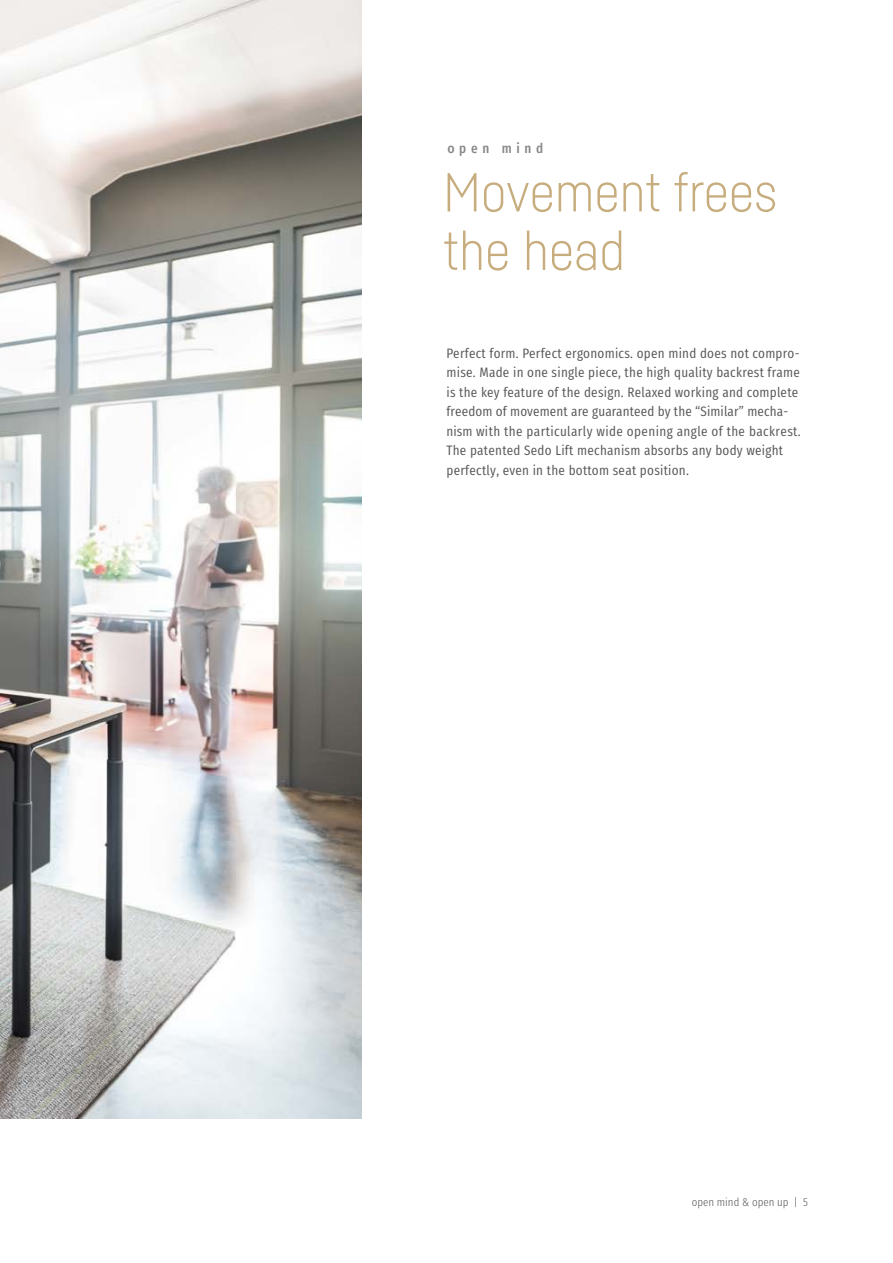
<style>
.page{position:relative;width:893px;height:1263px;background:#fff}
.page>*{position:absolute;margin:0;border:0;box-sizing:border-box;transform-origin:0 0}
.t1{font:300 54px/58.5px "Sedus Sans";color:#c7ad7e}
.t2{font:13.5px/19.5px "Sedus Text Condensed";letter-spacing:.02em;color:#565656}
.t3{font:700 13.5px "Sedus Text Condensed";letter-spacing:.35em;color:#878786}
.t4{font:300 11.25px "Sedus Text Condensed";color:#565656}
</style>
<div class="page">
<img style="left:0;top:0;width:361px;height:1118px">
<p class="t3" style="left:447px;top:136px;width:97px">open mind</p>
<h1 class="t1" style="left:443px;top:162px;width:336px">Movement frees the head</h1>
<p class="t2" style="left:446px;top:342px;width:356px">Perfect form. Perfect ergonomics. open mind does not compro&shy;mise. Made in one single piece, the high quality backrest frame is the key feature of the design. Relaxed working and complete freedom of movement are guaranteed by the “Similar” mecha&shy;nism with the particularly wide opening angle of the backrest.<br>The patented Sedo Lift mechanism absorbs any body weight perfectly, even in the bottom seat position.</p>
<p class="t4" style="left:692px;top:1192px;width:117px">open mind &amp; open up | 5</p>
</div>
